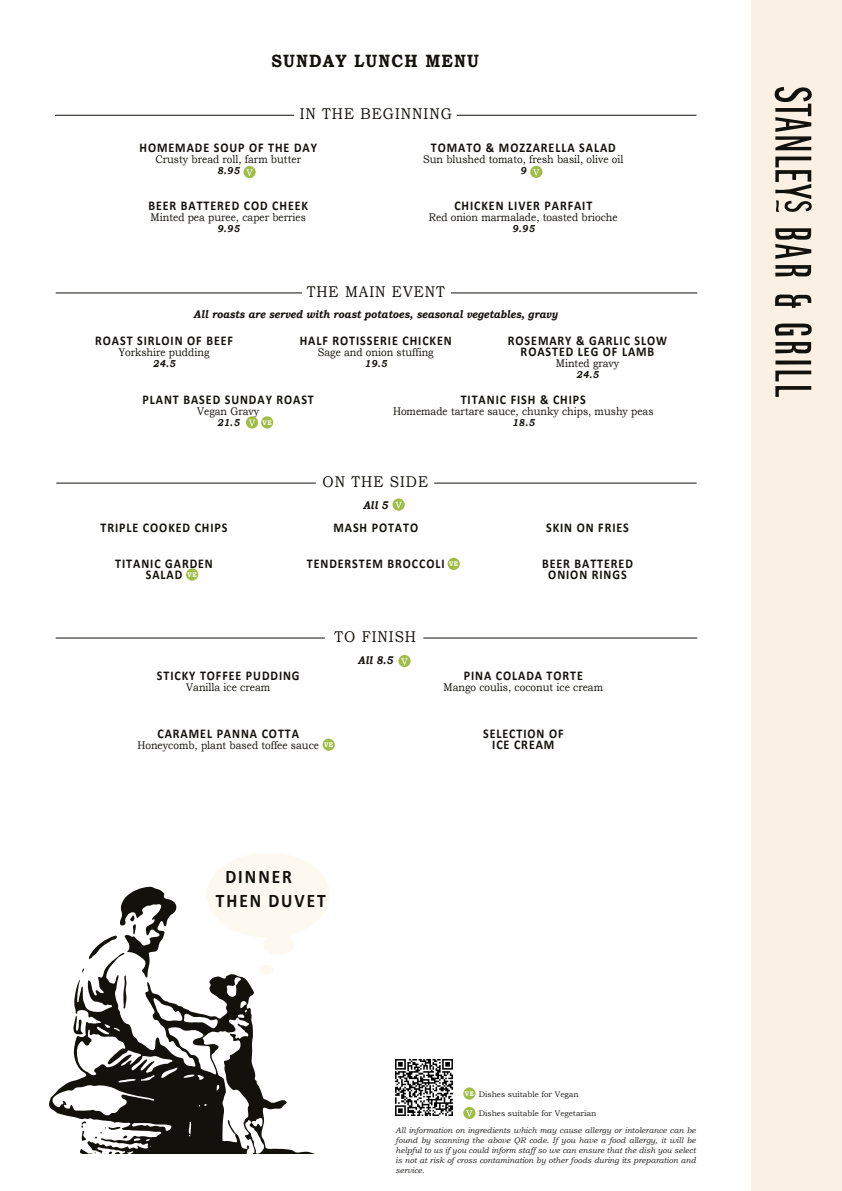
<style>
.page{position:relative;width:842px;height:1191px;background:#fff}
.page>*{position:absolute;margin:0;border:0;box-sizing:border-box;transform-origin:0 0}
.t1{font:700 19.3px/23.1px "Calibri";letter-spacing:.115em;color:#13110c;scale:.9 1}
.t2{font:700 17.8px "Bookman Old Style";letter-spacing:.07em;color:#13110c;scale:.9 1}
.t3{font:15.6px "Bookman Old Style";letter-spacing:.07em;color:#13110c;scale:.9 1}
.t4{font:700 13.3px/11px "Calibri";letter-spacing:.075em;color:#13110c;text-align:center;scale:.9 1}
.t5{font:11.1px "Bookman Old Style";color:#13110c;scale:.9 1}
.t6{font:italic 700 11.1px "Bookman Old Style";color:#13110c;scale:.9 1}
.t7{font:italic 700 10px "Bookman Old Style";letter-spacing:.035em;color:#13110c;scale:.9 1}
.t8{font:italic 8px/10px "Bookman Old Style";color:#1d1d1b;text-align:justify}
.t9{font:8px "Bookman Old Style";color:#1d1d1b}
.t10{font:700 6.7px "Bookman Old Style";letter-spacing:.075em;color:#fff;scale:.9 1}
.s1{font-weight:700;font-size:6.7px;color:#fff}
</style>
<div class="page">
<div style="left:751px;top:0;width:91px;height:1191px;background:#faf1e4"></div>
<svg style="left:774px;top:86px;width:38px;height:64px"></svg>
<svg style="left:775px;top:370px;width:36px;height:27px"></svg>
<svg style="left:775px;top:157px;width:37px;height:55px"></svg>
<svg style="left:775px;top:323px;width:37px;height:12px"></svg>
<svg style="left:775px;top:342px;width:36px;height:11px"></svg>
<svg style="left:775px;top:265px;width:36px;height:11px"></svg>
<svg style="left:775px;top:228px;width:36px;height:31px"></svg>
<svg style="left:775px;top:360px;width:36px;height:4px"></svg>
<svg style="left:775px;top:294px;width:36px;height:14px"></svg>
<svg style="left:49px;top:971px;width:263px;height:182px"></svg>
<svg style="left:82px;top:886px;width:95px;height:122px"></svg>
<svg style="left:71px;top:1016px;width:12px;height:18px"></svg>
<svg style="left:81px;top:1119px;width:5px;height:21px"></svg>
<svg style="left:95px;top:1126px;width:32px;height:12px"></svg>
<svg style="left:207px;top:853px;width:123px;height:84px"></svg>
<div style="left:263px;top:933px;width:31px;height:22px;background:#fdf9f1;border-radius:50%"></div>
<div style="left:258px;top:964px;width:15px;height:11px;background:#fdf9f1;border-radius:50%"></div>
<hr style="left:55px;top:115px;width:239px;height:1px;background:#13110c">
<hr style="left:457px;top:115px;width:239px;height:1px;background:#13110c">
<hr style="left:56px;top:293px;width:246px;height:1px;background:#13110c">
<hr style="left:451px;top:293px;width:246px;height:1px;background:#13110c">
<hr style="left:56px;top:483px;width:260px;height:1px;background:#13110c">
<hr style="left:434px;top:483px;width:263px;height:1px;background:#13110c">
<hr style="left:56px;top:638px;width:269px;height:1px;background:#13110c">
<hr style="left:423px;top:638px;width:274px;height:1px;background:#13110c">
<div style="left:322px;top:738px;width:13px;height:12px;background:#a0bd47;border-radius:50%"></div>
<svg style="left:398px;top:655px;width:13px;height:12px"></svg>
<svg style="left:401px;top:658px;width:7px;height:6px"></svg>
<svg style="left:246px;top:416px;width:12px;height:12px"></svg>
<svg style="left:249px;top:420px;width:6px;height:6px"></svg>
<div style="left:261px;top:416px;width:12px;height:12px;background:#a0bd47;border-radius:50%"></div>
<svg style="left:243px;top:166px;width:13px;height:12px"></svg>
<svg style="left:246px;top:169px;width:7px;height:7px"></svg>
<div style="left:530px;top:166px;width:12px;height:12px;background:#a0bd47;border-radius:50%"></div>
<svg style="left:533px;top:169px;width:6px;height:6px"></svg>
<div style="left:463px;top:1087px;width:12px;height:12px;background:#a0bd47;border-radius:50%"></div>
<svg style="left:463px;top:1106px;width:12px;height:13px"></svg>
<svg style="left:466px;top:1110px;width:6px;height:6px"></svg>
<img style="left:395px;top:1059px;width:57px;height:56px">
<div style="left:186px;top:568px;width:12px;height:12px;background:#a0bd47;border-radius:50%"></div>
<div style="left:448px;top:558px;width:12px;height:12px;background:#a0bd47;border-radius:50%"></div>
<svg style="left:393px;top:498px;width:12px;height:13px"></svg>
<svg style="left:395px;top:502px;width:7px;height:6px"></svg>
<h2 class="t2" style="left:272px;top:48px;width:232px">SUNDAY LUNCH MENU</h2>
<p class="t3" style="left:300px;top:104px;width:171px">IN THE BEGINNING</p>
<p class="t4" style="left:140px;top:142px;width:199px">HOMEMADE SOUP OF THE DAY</p>
<p class="t5" style="left:155px;top:152px;width:163px">Crusty bread roll, farm butter</p>
<p class="t7" style="left:217px;top:164px;width:26px">8.95</p>
<p class="t4" style="left:148px;top:200px;width:179px">BEER BATTERED COD CHEEK</p>
<p class="t5" style="left:151px;top:210px;width:174px">Minted pea puree, caper berries</p>
<p class="t7" style="left:217px;top:221px;width:26px">9.95</p>
<p class="t4" style="left:431px;top:142px;width:207px">TOMATO &amp; MOZZARELLA SALAD</p>
<p class="t5" style="left:423px;top:152px;width:224px">Sun blushed tomato, fresh basil, olive oil</p>
<p class="t7" style="left:520px;top:164px;width:8px">9</p>
<p class="t4" style="left:454px;top:200px;width:155px">CHICKEN LIVER PARFAIT</p>
<p class="t5" style="left:429px;top:210px;width:211px">Red onion marmalade, toasted brioche</p>
<p class="t7" style="left:512px;top:221px;width:26px">9.95</p>
<p class="t3" style="left:307px;top:281px;width:155px">THE MAIN EVENT</p>
<p class="t6" style="left:193px;top:306px;width:406px">All roasts are served with roast potatoes, seasonal vegetables, gravy</p>
<p class="t4" style="left:95px;top:335px;width:155px">ROAST SIRLOIN OF BEEF</p>
<p class="t5" style="left:119px;top:345px;width:102px">Yorkshire pudding</p>
<p class="t7" style="left:153px;top:356px;width:26px">24.5</p>
<p class="t4" style="left:300px;top:335px;width:170px">HALF ROTISSERIE CHICKEN</p>
<p class="t5" style="left:318px;top:345px;width:130px">Sage and onion stuffing</p>
<p class="t7" style="left:365px;top:356px;width:26px">19.5</p>
<p class="t4" style="left:508px;top:335px;width:178px">ROSEMARY &amp; GARLIC SLOW<br>ROASTED LEG OF LAMB</p>
<p class="t5" style="left:556px;top:356px;width:72px">Minted gravy</p>
<p class="t7" style="left:576px;top:367px;width:26px">24.5</p>
<p class="t4" style="left:143px;top:393px;width:192px">PLANT BASED SUNDAY ROAST</p>
<p class="t5" style="left:197px;top:403px;width:70px">Vegan Gravy</p>
<p class="t7" style="left:217px;top:415px;width:26px">21.5</p>
<p class="t10" style="left:263px;top:417px;width:12px">VE</p>
<p class="t4" style="left:461px;top:393px;width:141px">TITANIC FISH &amp; CHIPS</p>
<p class="t5" style="left:393px;top:403px;width:291px">Homemade tartare sauce, chunky chips, mushy peas</p>
<p class="t7" style="left:512px;top:415px;width:26px">18.5</p>
<p class="t3" style="left:322px;top:472px;width:119px">ON THE SIDE</p>
<p class="t6" style="left:363px;top:497px;width:29px">All 5</p>
<p class="t4" style="left:101px;top:521px;width:143px">TRIPLE COOKED CHIPS</p>
<p class="t4" style="left:333px;top:521px;width:96px">MASH POTATO</p>
<p class="t4" style="left:546px;top:521px;width:94px">SKIN ON FRIES</p>
<p class="t4" style="left:115px;top:557px;width:110px">TITANIC GARDEN<br>SALAD</p>
<p class="t4" style="left:307px;top:557px;width:155px">TENDERSTEM BROCCOLI</p>
<p class="t4" style="left:542px;top:557px;width:103px">BEER BATTERED<br>ONION RINGS</p>
<p class="t10" style="left:449px;top:559px;width:12px">VE</p>
<p class="t10" style="left:188px;top:569px;width:12px">VE</p>
<p class="t3" style="left:335px;top:626px;width:92px">TO FINISH</p>
<p class="t4" style="left:157px;top:670px;width:160px">STICKY TOFFEE PUDDING</p>
<p class="t5" style="left:186px;top:680px;width:95px">Vanilla ice cream</p>
<p class="t6" style="left:358px;top:652px;width:41px">All 8.5</p>
<p class="t4" style="left:464px;top:670px;width:134px">PINA COLADA TORTE</p>
<p class="t5" style="left:443px;top:680px;width:179px">Mango coulis, coconut ice cream</p>
<p class="t4" style="left:157px;top:727px;width:159px">CARAMEL PANNA COTTA</p>
<p class="t5" style="left:137px;top:737px;width:203px">Honeycomb, plant based toffee sauce</p>
<p class="t4" style="left:483px;top:727px;width:91px">SELECTION OF<br>ICE CREAM</p>
<p class="t10" style="left:324px;top:740px;width:12px">VE</p>
<h1 class="t1" style="left:216px;top:865px;width:124px;text-indent:10px">DINNER<br>THEN DUVET</h1>
<p class="t9" style="left:465px;top:1088px;width:115px"><span class="s1">VE</span> Dishes suitable for Vegan</p>
<p class="t9" style="left:479px;top:1108px;width:119px">Dishes suitable for Vegetarian</p>
<p class="t8" style="left:396px;top:1124px;width:302px">All information on ingredients which may cause allergy or intolerance can be found by scanning the above QR code. If you have a food allergy, it will be helpful to us if you could inform staff so we can ensure that the dish you select is not at risk of cross contamination by other foods during its preparation and service.</p>
</div>
